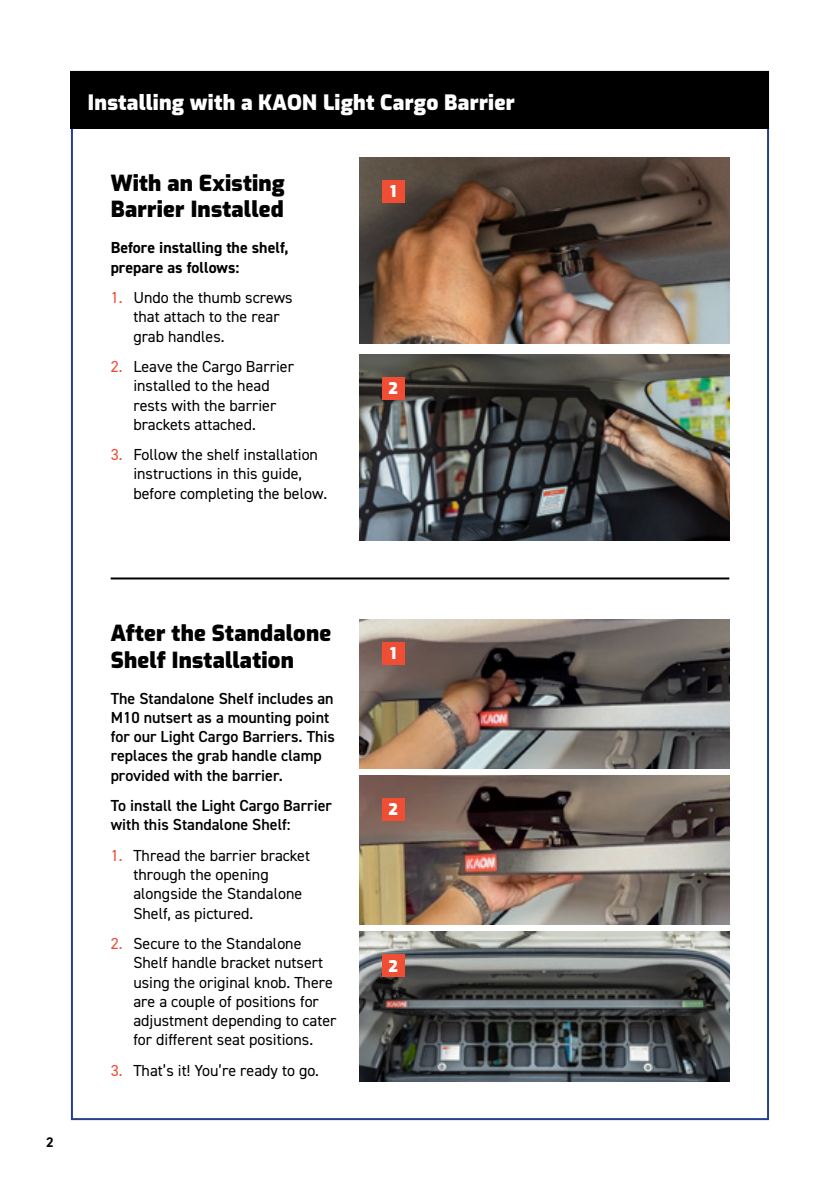
<style>
.page{position:relative;width:840px;height:1191px;background:#fff}
.page>*{position:absolute;margin:0;border:0;box-sizing:border-box;transform-origin:0 0}
.t1{font:900 22px/26.4px "Exo";letter-spacing:.01em;color:#000}
.t2{font:900 21px "Exo";letter-spacing:.01em;color:#fff}
.t3{font:16px/19.2px "DIN2014";color:#000}
.t4{font:600 16px/19.2px "DIN2014";color:#000}
.t5{font:700 16px/19.2px "DIN2014";color:#000}
.t6{font:900 16px "Exo";color:#fff}
.t7{font:700 14px "DIN2014";color:#000}
.s1{color:#f04e34}
</style>
<div class="page">
<img style="left:359px;top:619px;width:370px;height:149px">
<img style="left:359px;top:157px;width:370px;height:186px">
<img style="left:359px;top:354px;width:370px;height:186px">
<img style="left:359px;top:775px;width:370px;height:150px">
<img style="left:359px;top:931px;width:370px;height:150px">
<hr style="left:111px;top:577px;width:618px;height:2px;background:#000">
<div style="left:382px;top:180px;width:22px;height:23px;background:#f04e34"></div>
<div style="left:382px;top:377px;width:22px;height:23px;background:#f04e34"></div>
<div style="left:382px;top:642px;width:22px;height:22px;background:#f04e34"></div>
<div style="left:382px;top:798px;width:22px;height:22px;background:#f04e34"></div>
<div style="left:382px;top:954px;width:22px;height:22px;background:#f04e34"></div>
<div style="left:71px;top:72px;width:697px;height:57px;background:#000"></div>
<h2 class="t2" style="left:88px;top:87px;width:428px">Installing with a KAON Light Cargo Barrier</h2>
<h1 class="t1" style="left:111px;top:168px;width:175px">With an Existing<br>Barrier Installed</h1>
<p class="t5" style="left:111px;top:238px;width:179px">Before installing the shelf, prepare as follows:</p>
<p class="t3" style="left:133px;top:288px;width:161px;text-indent:-23px"><span class="s1">1.</span> Undo the thumb screws that attach to the rear grab handles.</p>
<p class="t3" style="left:133px;top:357px;width:162px;text-indent:-23px"><span class="s1">2.</span> Leave the Cargo Barrier installed to the head rests with the barrier brackets attached.</p>
<p class="t3" style="left:133px;top:445px;width:195px;text-indent:-23px"><span class="s1">3.</span> Follow the shelf installation instructions in this guide, before completing the below.</p>
<p class="t6" style="left:390px;top:180px;width:8px">1</p>
<p class="t6" style="left:388px;top:377px;width:11px">2</p>
<p class="t7" style="left:46px;top:1132px;width:9px">2</p>
<h1 class="t1" style="left:111px;top:619px;width:222px">After the Standalone<br>Shelf Installation</h1>
<p class="t4" style="left:111px;top:688px;width:226px">The Standalone Shelf includes an<br>M10 nutsert as a mounting point for our Light Cargo Barriers. This replaces the grab handle clamp provided with the barrier.</p>
<p class="t4" style="left:111px;top:795px;width:223px">To install the Light Cargo Barrier with this Standalone Shelf:</p>
<p class="t3" style="left:133px;top:845px;width:178px;text-indent:-23px"><span class="s1">1.</span> Thread the barrier bracket through the opening alongside the Standalone<br>Shelf, as pictured.</p>
<p class="t3" style="left:133px;top:933px;width:204px;text-indent:-23px"><span class="s1">2.</span> Secure to the Standalone<br>Shelf handle bracket nutsert using the original knob. There are a couple of positions for adjustment depending to cater for different seat positions.</p>
<p class="t3" style="left:111px;top:1060px;width:210px"><span class="s1">3.</span> That’s it! You’re ready to go.</p>
<p class="t6" style="left:390px;top:642px;width:8px">1</p>
<p class="t6" style="left:388px;top:798px;width:11px">2</p>
<p class="t6" style="left:388px;top:954px;width:11px">2</p>
</div>
